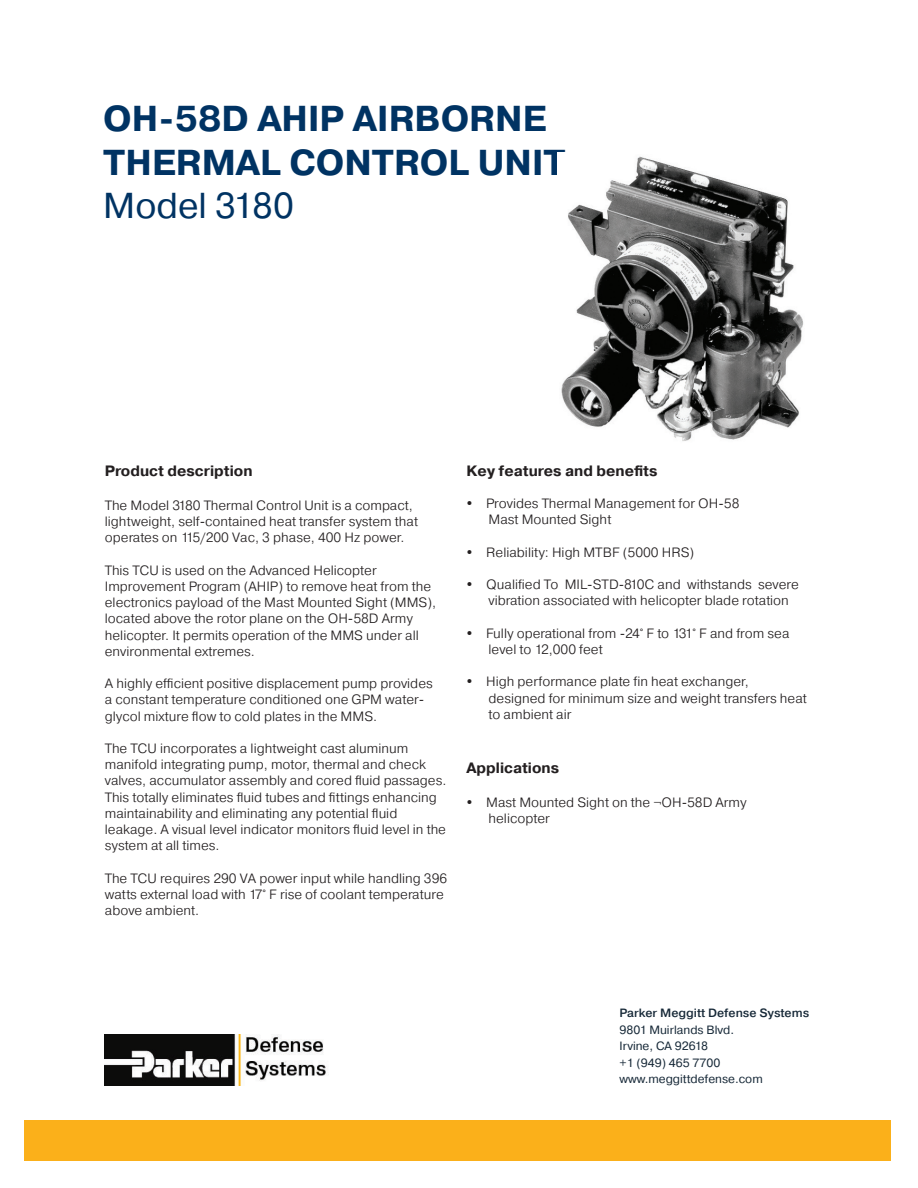
<style>
.page{position:relative;width:918px;height:1188px;background:#fff}
.page>*{position:absolute;margin:0;border:0;box-sizing:border-box;transform-origin:0 0}
.t1{font:700 36px "Pragmatica";color:#003363}
.t2{font:36px "Pragmatica";color:#003363}
.t3{font:700 15px "Pragmatica";color:#231f20}
.t4{font:300 13.5px/16.2px "Pragmatica";color:#231f20}
.t5{font:12px "Pragmatica";color:#172938}
.t6{font:500 12px "Pragmatica";color:#172938}
</style>
<div class="page">
<img style="left:105px;top:1034px;width:224px;height:52px">
<div style="left:25px;top:1120px;width:866px;height:41px;background:#fbb01a"></div>
<img style="left:561px;top:156px;width:243px;height:285px">
<p class="t1" style="left:103px;top:96px;width:445px">OH-58D AHIP AIRBORNE</p>
<p class="t1" style="left:103px;top:139px;width:464px">THERMAL CONTROL UNIT</p>
<p class="t2" style="left:103px;top:183px;width:192px">Model 3180</p>
<p class="t3" style="left:105px;top:461px;width:149px">Product description</p>
<p class="t4" style="left:105px;top:497px;width:315px">The Model 3180 Thermal Control Unit is a compact, lightweight, self-contained heat transfer system that operates on 115/200 Vac, 3 phase, 400 Hz power.</p>
<p class="t4" style="left:105px;top:562px;width:333px">This TCU is used on the Advanced Helicopter Improvement Program (AHIP) to remove heat from the electronics payload of the Mast Mounted Sight (MMS), located above the rotor plane on the OH-58D Army helicopter. It permits operation of the MMS under all environmental extremes.</p>
<p class="t4" style="left:105px;top:675px;width:329px">A highly efficient positive displacement pump provides a constant temperature conditioned one GPM water&shy;glycol mixture flow to cold plates in the MMS.</p>
<p class="t4" style="left:105px;top:740px;width:343px">The TCU incorporates a lightweight cast aluminum manifold integrating pump, motor, thermal and check valves, accumulator assembly and cored fluid passages.<br>This totally eliminates fluid tubes and fittings enhancing maintainability and eliminating any potential fluid leakage. A visual level indicator monitors fluid level in the system at all times.</p>
<p class="t4" style="left:105px;top:870px;width:344px">The TCU requires 290 VA power input while handling 396 watts external load with 17° F rise of coolant temperature above ambient.</p>
<p class="t3" style="left:467px;top:461px;width:192px">Key features and benefits</p>
<p class="t4" style="left:467px;top:495px;width:274px">• Provides Thermal Management for OH-58</p>
<p class="t4" style="left:489px;top:511px;width:124px">Mast Mounted Sight</p>
<p class="t4" style="left:467px;top:544px;width:229px">• Reliability: High MTBF (5000 HRS)</p>
<p class="t4" style="left:467px;top:576px;width:334px">• Qualified To MIL-STD-810C and withstands severe</p>
<p class="t4" style="left:489px;top:592px;width:302px">vibration associated with helicopter blade rotation</p>
<p class="t4" style="left:467px;top:625px;width:325px">• Fully operational from -24° F to 131° F and from sea</p>
<p class="t4" style="left:489px;top:641px;width:116px">level to 12,000 feet</p>
<p class="t4" style="left:467px;top:673px;width:284px">• High performance plate fin heat exchanger,</p>
<p class="t4" style="left:489px;top:690px;width:320px">designed for minimum size and weight transfers heat</p>
<p class="t4" style="left:489px;top:706px;width:84px">to ambient air</p>
<p class="t3" style="left:467px;top:758px;width:94px">Applications</p>
<p class="t4" style="left:467px;top:794px;width:282px">• Mast Mounted Sight on the ¬OH-58D Army</p>
<p class="t4" style="left:489px;top:810px;width:63px">helicopter</p>
<p class="t6" style="left:620px;top:1006px;width:191px">Parker Meggitt Defense Systems</p>
<p class="t5" style="left:620px;top:1022px;width:116px">9801 Muirlands Blvd.</p>
<p class="t5" style="left:620px;top:1039px;width:90px">Irvine, CA 92618</p>
<p class="t5" style="left:620px;top:1055px;width:102px">+1 (949) 465 7700</p>
<p class="t5" style="left:620px;top:1072px;width:145px">www.meggittdefense.com</p>
</div>
